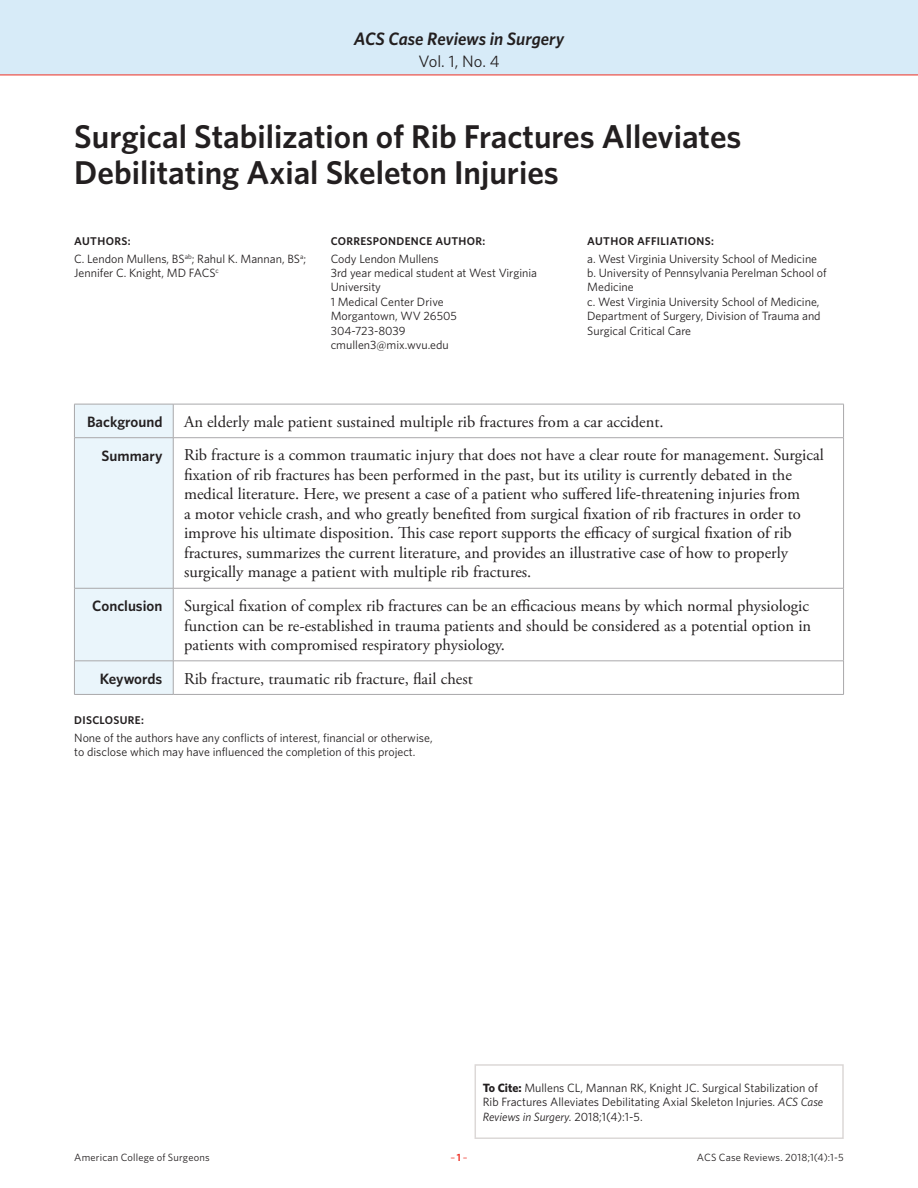
<style>
.page{position:relative;width:918px;height:1188px;background:#fff}
.page>*{position:absolute;margin:0;border:0;box-sizing:border-box;transform-origin:0 0}
.Article_Title{font:600 33px/36px "Whitney";color:#231f20}
.t1{font:italic 600 18px "Whitney";letter-spacing:-.005em;color:#231f20}
.Chart_Body{font:16.5px/19.5px "Adobe Garamond Pro";color:#231f20}
.t2{font:16.5px "Whitney";color:#231f20}
.Chart_Head{font:600 15px "Whitney";color:#231f20}
.Authors_Body{font:12px/14.4px "Whitney";color:#231f20}
.Authors_Head{font:600 11.25px "Whitney";letter-spacing:.03em;color:#231f20}
.t3{font:10.5px "Whitney";letter-spacing:.02em;color:#231f20}
.t4{font:10.5px "Whitney";color:#ee2e22}
.s1{font-weight:700}
.s2{font-style:italic}
.s3{font-weight:600}
</style>
<div class="page">
<div style="left:0;top:0;width:918px;height:75px;background:#d7ebf8"></div>
<hr style="left:0;top:75px;width:918px;height:1px;background:#ee2e22">
<div style="left:75px;top:405px;width:98px;height:289px;background:#eaf5fb"></div>
<hr style="left:74px;top:404px;width:99px;height:1px;background:#a9a8aa">
<hr style="left:74px;top:404px;width:1px;height:34px;background:#a9a8aa">
<hr style="left:173px;top:404px;width:671px;height:1px;background:#a9a8aa">
<hr style="left:173px;top:404px;width:1px;height:34px;background:#a9a8aa">
<hr style="left:843px;top:404px;width:1px;height:34px;background:#a9a8aa">
<hr style="left:74px;top:437px;width:99px;height:1px;background:#a9a8aa">
<hr style="left:74px;top:438px;width:1px;height:150px;background:#a9a8aa">
<hr style="left:173px;top:437px;width:671px;height:1px;background:#a9a8aa">
<hr style="left:173px;top:438px;width:1px;height:150px;background:#a9a8aa">
<hr style="left:843px;top:438px;width:1px;height:150px;background:#a9a8aa">
<hr style="left:74px;top:588px;width:99px;height:1px;background:#a9a8aa">
<hr style="left:74px;top:588px;width:1px;height:73px;background:#a9a8aa">
<hr style="left:173px;top:588px;width:671px;height:1px;background:#a9a8aa">
<hr style="left:173px;top:588px;width:1px;height:73px;background:#a9a8aa">
<hr style="left:843px;top:588px;width:1px;height:73px;background:#a9a8aa">
<hr style="left:74px;top:661px;width:99px;height:1px;background:#a9a8aa">
<hr style="left:74px;top:661px;width:1px;height:33px;background:#a9a8aa">
<hr style="left:173px;top:661px;width:671px;height:1px;background:#a9a8aa">
<hr style="left:173px;top:661px;width:1px;height:33px;background:#a9a8aa">
<hr style="left:843px;top:661px;width:1px;height:33px;background:#a9a8aa">
<hr style="left:74px;top:694px;width:99px;height:1px;background:#a9a8aa">
<hr style="left:173px;top:694px;width:671px;height:1px;background:#a9a8aa">
<div style="left:475px;top:1064px;width:369px;height:75px;border:2px solid #dcd8d7"></div>
<p class="t1" style="left:354px;top:26px;width:212px">ACS Case Reviews in Surgery</p>
<p class="t2" style="left:418px;top:50px;width:83px">Vol. 1, No. 4</p>
<p class="Article_Title" style="left:74px;top:118px;width:669px">Surgical Stabilization of Rib Fractures Alleviates<br>Debilitating Axial Skeleton Injuries</p>
<p class="Authors_Head" style="left:74px;top:233px;width:58px">AUTHORS:</p>
<p class="Authors_Head" style="left:331px;top:233px;width:156px">CORRESPONDENCE AUTHOR:</p>
<p class="Authors_Head" style="left:587px;top:233px;width:128px">AUTHOR AFFILIATIONS:</p>
<p class="Authors_Body" style="left:74px;top:251px;width:233px">C. Lendon Mullens, BS<sup>ab</sup>; Rahul K. Mannan, BS<sup>a</sup>;<br>Jennifer C. Knight, MD FACS<sup>c</sup></p>
<p class="Authors_Body" style="left:331px;top:251px;width:110px">Cody Lendon Mullens</p>
<p class="Authors_Body" style="left:587px;top:251px;width:231px">a. West Virginia University School of Medicine</p>
<p class="Authors_Body" style="left:587px;top:265px;width:241px">b. University of Pennsylvania Perelman School of<br>Medicine</p>
<p class="Authors_Body" style="left:587px;top:294px;width:235px;text-align:justify">c. West Virginia University School of Medicine, Department of Surgery, Division of Trauma and Surgical Critical Care</p>
<p class="Authors_Body" style="left:331px;top:265px;width:208px">3rd year medical student at West Virginia<br>University</p>
<p class="Authors_Body" style="left:331px;top:294px;width:114px">1 Medical Center Drive</p>
<p class="Authors_Body" style="left:331px;top:308px;width:128px">Morgantown, WV 26505</p>
<p class="Authors_Body" style="left:331px;top:323px;width:76px">304-723-8039</p>
<p class="Authors_Body" style="left:331px;top:337px;width:120px">cmullen3@mix.wvu.edu</p>
<p class="Chart_Head" style="left:87px;top:412px;width:77px">Background</p>
<p class="Chart_Body" style="left:184px;top:412px;width:481px">An elderly male patient sustained multiple rib fractures from a car accident.</p>
<p class="Chart_Head" style="left:102px;top:445px;width:62px">Summary</p>
<p class="Chart_Body" style="left:184px;top:446px;width:641px">Rib fracture is a common traumatic injury that does not have a clear route for management. Surgical fixation of rib fractures has been performed in the past, but its utility is currently debated in the medical literature. Here, we present a case of a patient who suffered life-threatening injuries from<br>a motor vehicle crash, and who greatly benefited from surgical fixation of rib fractures in order to improve his ultimate disposition. This case report supports the efficacy of surgical fixation of rib fractures, summarizes the current literature, and provides an illustrative case of how to properly surgically manage a patient with multiple rib fractures.</p>
<p class="Chart_Head" style="left:92px;top:596px;width:72px">Conclusion</p>
<p class="Chart_Body" style="left:184px;top:597px;width:629px">Surgical fixation of complex rib fractures can be an efficacious means by which normal physiologic function can be re-established in trauma patients and should be considered as a potential option in patients with compromised respiratory physiology.</p>
<p class="Chart_Head" style="left:100px;top:668px;width:64px">Keywords</p>
<p class="Chart_Body" style="left:184px;top:669px;width:290px">Rib fracture, traumatic rib fracture, flail chest</p>
<p class="Authors_Head" style="left:74px;top:713px;width:71px">DISCLOSURE:</p>
<p class="Authors_Body" style="left:74px;top:730px;width:360px">None of the authors have any conflicts of interest, financial or otherwise, to disclose which may have influenced the completion of this project.</p>
<p class="Authors_Body" style="left:483px;top:1080px;width:342px"><span class="s1">To Cite:</span> Mullens CL, Mannan RK, Knight JC. Surgical Stabilization of<br>Rib Fractures Alleviates Debilitating Axial Skeleton Injuries. <span class="s2">ACS Case<br>Reviews in Surgery.</span> 2018;1(4):1-5.</p>
<p class="t3" style="left:74px;top:1150px;width:137px">American College of Surgeons</p>
<p class="t4" style="left:450px;top:1150px;width:19px">–<span class="s3">1</span>–</p>
<p class="t3" style="left:697px;top:1150px;width:148px">ACS Case Reviews. 2018;1(4):1-5</p>
</div>
